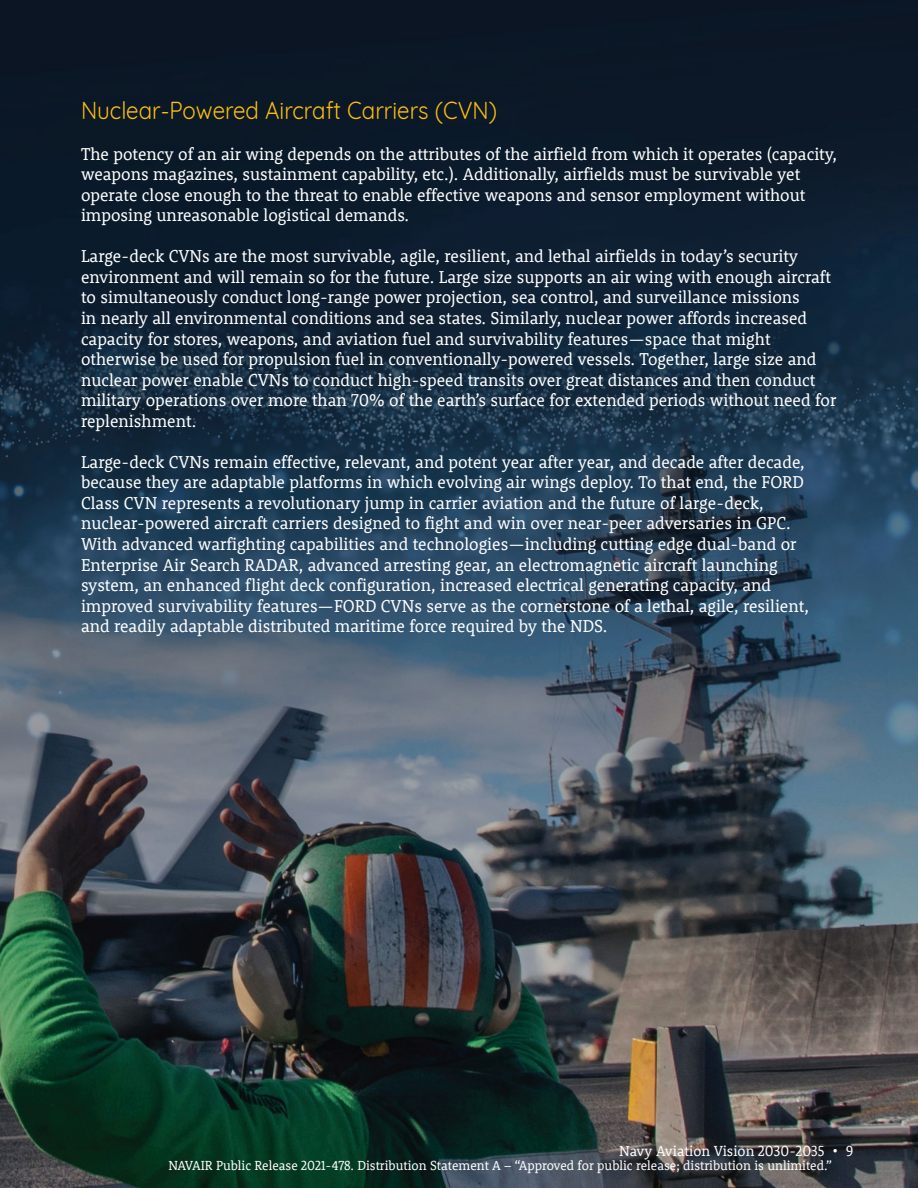
<style>
.page{position:relative;width:918px;height:1188px;background:#fff}
.page>*{position:absolute;margin:0;border:0;box-sizing:border-box;transform-origin:0 0}
.t1{font:24px "Quicksand";color:#fdbe12;scale:.93 1}
.t2{font:17.7px/20.5px "Rooney";color:#fff;scale:.93 1}
.t3{font:15px "Rooney";color:#fff;scale:.93 1}
.t4{font:13.5px "Rooney";color:#fff;scale:.93 1}
</style>
<div class="page">
<img style="left:0;top:0;width:918px;height:1188px">
<h1 class="t1" style="left:81px;top:91px;width:449px">Nuclear-Powered Aircraft Carriers (CVN)</h1>
<p class="t2" style="left:81px;top:143px;width:814px">The potency of an air wing depends on the attributes of the airfield from which it operates (capacity, weapons magazines, sustainment capability, etc.). Additionally, airfields must be survivable yet operate close enough to the threat to enable effective weapons and sensor employment without imposing unreasonable logistical demands.</p>
<p class="t2" style="left:81px;top:245px;width:814px">Large-deck CVNs are the most survivable, agile, resilient, and lethal airfields in today’s security environment and will remain so for the future. Large size supports an air wing with enough aircraft to simultaneously conduct long-range power projection, sea control, and surveillance missions<br>in nearly all environmental conditions and sea states. Similarly, nuclear power affords increased capacity for stores, weapons, and aviation fuel and survivability features—space that might otherwise be used for propulsion fuel in conventionally-powered vessels. Together, large size and nuclear power enable CVNs to conduct high-speed transits over great distances and then conduct military operations over more than 70% of the earth’s surface for extended periods without need for replenishment.</p>
<p class="t2" style="left:81px;top:451px;width:785px">Large-deck CVNs remain effective, relevant, and potent year after year, and decade after decade, because they are adaptable platforms in which evolving air wings deploy. To that end, the FORD Class CVN represents a revolutionary jump in carrier aviation and the future of large-deck, nuclear-powered aircraft carriers designed to fight and win over near-peer adversaries in GPC.<br>With advanced warfighting capabilities and technologies—including cutting edge dual-band or Enterprise Air Search RADAR, advanced arresting gear, an electromagnetic aircraft launching system, an enhanced flight deck configuration, increased electrical generating capacity, and improved survivability features—FORD CVNs serve as the cornerstone of a lethal, agile, resilient, and readily adaptable distributed maritime force required by the NDS.</p>
<p class="t3" style="left:619px;top:1141px;width:253px">Navy Aviation Vision 2030-2035 • 9</p>
<p class="t4" style="left:168px;top:1156px;width:715px">NAVAIR Public Release 2021-478. Distribution Statement A – “Approved for public release; distribution is unlimited.”</p>
</div>
